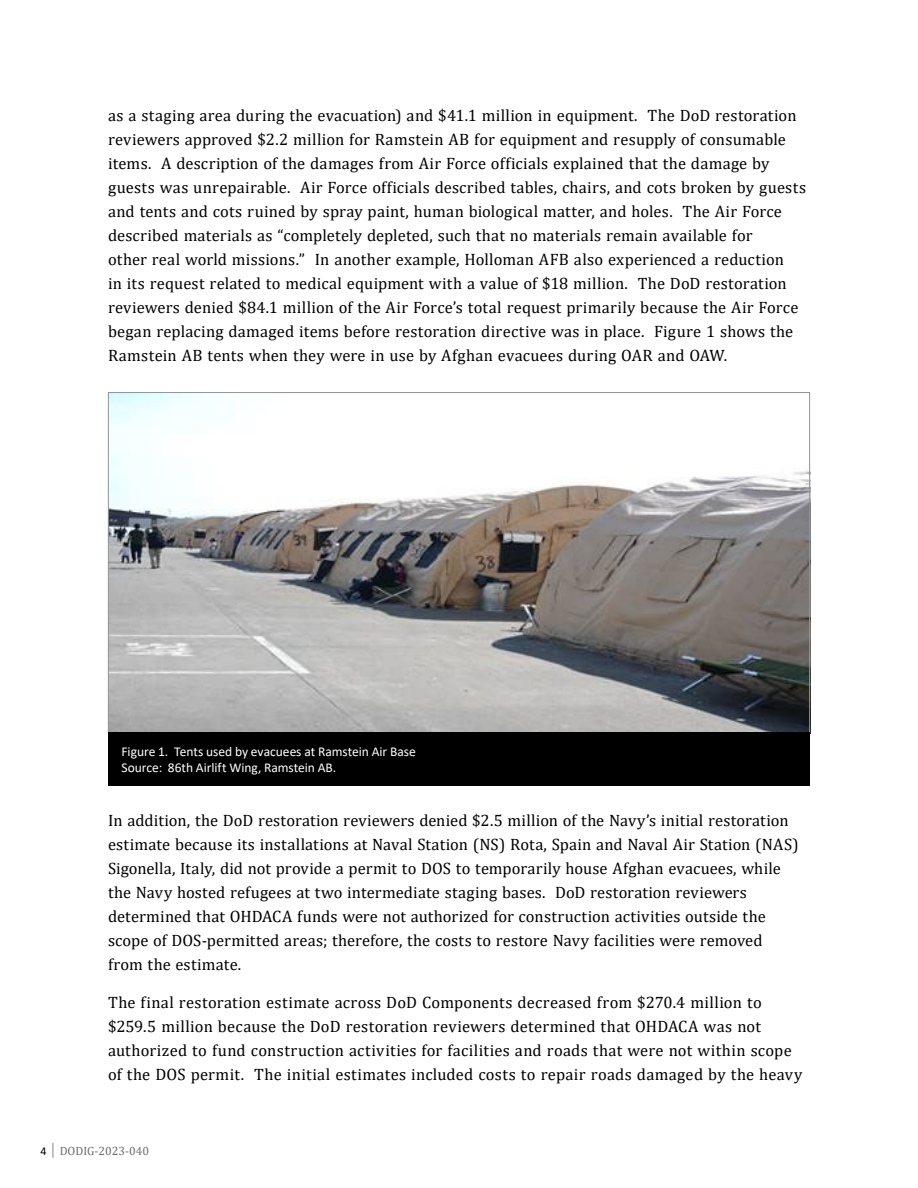
<style>
.page{position:relative;width:918px;height:1188px;background:#fff}
.page>*{position:absolute;margin:0;border:0;box-sizing:border-box;transform-origin:0 0}
.Body{font:16.5px/24px "Cambria";letter-spacing:.01em;color:#000}
.t1{font:13.5px "Calibri";letter-spacing:-.005em;color:#fff}
.t2{font:12px "Cambria";color:#6d6e71}
.s1{font-family:"Calibri";color:#000}
</style>
<div class="page">
<img style="left:110px;top:394px;width:698px;height:338px">
<div style="left:108px;top:733px;width:702px;height:53px;background:#000"></div>
<p class="Body" style="left:108px;top:103px;width:700px">as a staging area during the evacuation) and $41.1 million in equipment. The DoD restoration reviewers approved $2.2 million for Ramstein AB for equipment and resupply of consumable items. A description of the damages from Air Force officials explained that the damage by guests was unrepairable. Air Force officials described tables, chairs, and cots broken by guests and tents and cots ruined by spray paint, human biological matter, and holes. The Air Force described materials as “completely depleted, such that no materials remain available for<br>other real world missions.” In another example, Holloman AFB also experienced a reduction<br>in its request related to medical equipment with a value of $18 million. The DoD restoration reviewers denied $84.1 million of the Air Force’s total request primarily because the Air Force began replacing damaged items before restoration directive was in place. Figure 1 shows the Ramstein AB tents when they were in use by Afghan evacuees during OAR and OAW.</p>
<p class="t1" style="left:122px;top:742px;width:296px">Figure 1. Tents used by evacuees at Ramstein Air Base</p>
<p class="t1" style="left:122px;top:759px;width:216px">Source: 86th Airlift Wing, Ramstein AB.</p>
<p class="Body" style="left:108px;top:809px;width:692px">In addition, the DoD restoration reviewers denied $2.5 million of the Navy’s initial restoration estimate because its installations at Naval Station (NS) Rota, Spain and Naval Air Station (NAS)<br>Sigonella, Italy, did not provide a permit to DOS to temporarily house Afghan evacuees, while the Navy hosted refugees at two intermediate staging bases. DoD restoration reviewers determined that OHDACA funds were not authorized for construction activities outside the scope of DOS‑permitted areas; therefore, the costs to restore Navy facilities were removed from the estimate.</p>
<p class="Body" style="left:108px;top:990px;width:696px">The final restoration estimate across DoD Components decreased from $270.4 million to $259.5 million because the DoD restoration reviewers determined that OHDACA was not authorized to fund construction activities for facilities and roads that were not within scope of the DOS permit. The initial estimates included costs to repair roads damaged by the heavy</p>
<p class="t2" style="left:40px;top:1143px;width:110px"><span class="s1">4</span> │ DODIG-2023-040</p>
</div>
